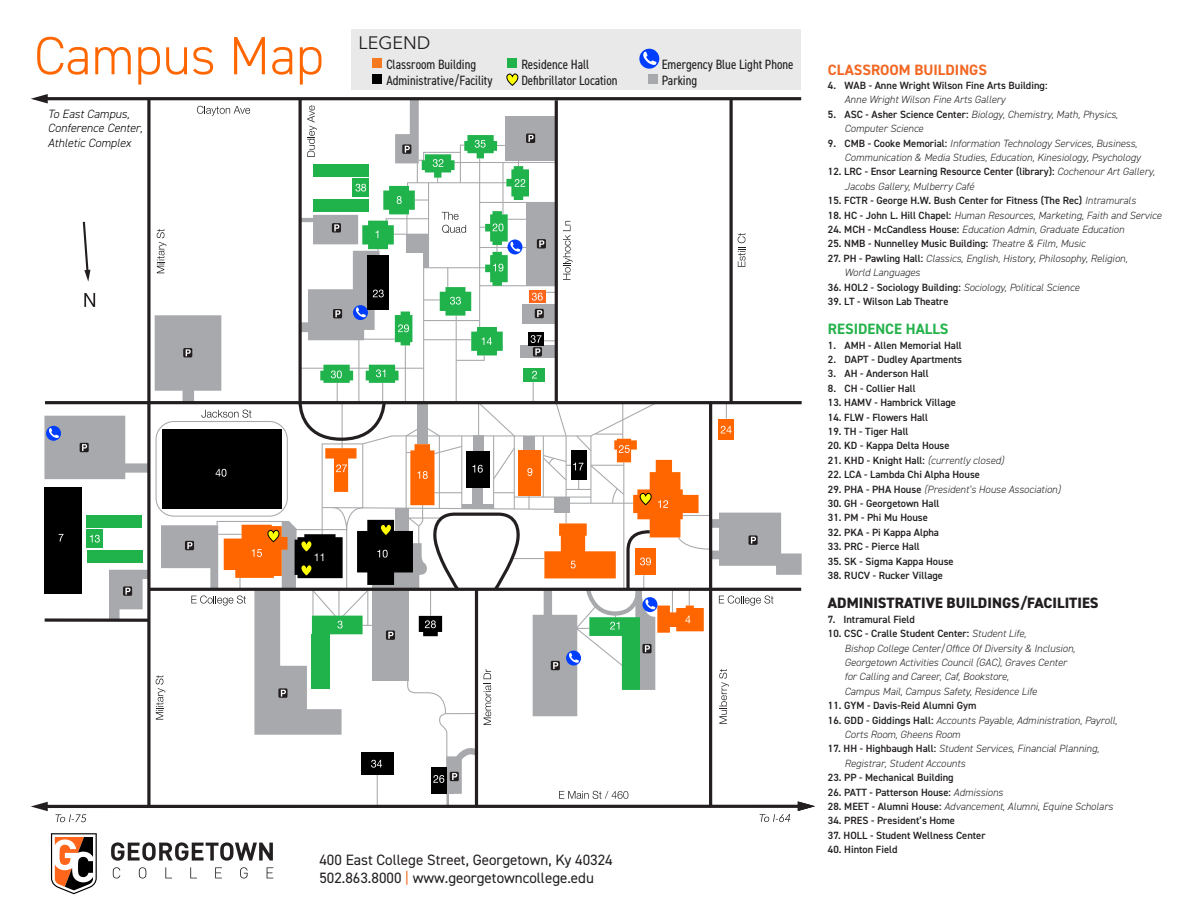
<style>
.page{position:relative;width:1188px;height:918px;background:#fff}
.page>*{position:absolute;margin:0;border:0;box-sizing:border-box;transform-origin:0 0}
.t1{font:300 54px "DIN2014";color:#f60}
.t2{font:18px "Avenir Next";color:#231f20}
.t3{font:15px/18px "DIN2014";color:#231f20}
.t4{font:800 15px "DIN2014";color:#231f20}
.t5{font:700 15px "DIN2014";color:#f26722}
.t6{font:700 15px "DIN2014";color:#24b24b}
.t7{font:condensed 13.5px "DIN2014";color:#231f20}
.t8{font:italic 300 12px/14.4px "DIN2014";color:#000}
.t9{font:italic 300 10.5px/14.4px "DIN2014";color:#231f20}
.t10{font:600 10.5px "DIN2014";color:#231f20}
.s1{color:#f26722}
.s2{font-weight:600;font-style:normal}
.s3{font-weight:300;font-style:italic}
</style>
<div class="page">
<div style="left:87px;top:515px;width:55px;height:13px;background:#20b24b"></div>
<div style="left:87px;top:550px;width:56px;height:12px;background:#20b24b"></div>
<svg style="left:82px;top:221px;width:8px;height:61px"></svg>
<svg style="left:84px;top:293px;width:11px;height:14px"></svg>
<hr style="left:45px;top:805px;width:756px;height:3px;background:#231f20">
<svg style="left:31px;top:802px;width:17px;height:9px"></svg>
<svg style="left:147px;top:100px;width:4px;height:705px;background:#4e4b4c"></svg>
<hr style="left:149px;top:588px;width:652px;height:3px;background:#231f20">
<hr style="left:45px;top:401px;width:757px;height:3px;background:#231f20">
<hr style="left:45px;top:97px;width:756px;height:3px;background:#231f20">
<svg style="left:31px;top:94px;width:17px;height:9px"></svg>
<svg style="left:45px;top:618px;width:104px;height:4px"></svg>
<svg style="left:55px;top:814px;width:31px;height:8px"></svg>
<div style="left:87px;top:530px;width:16px;height:18px;background:#20b24b"></div>
<svg style="left:90px;top:535px;width:10px;height:8px"></svg>
<svg style="left:109px;top:570px;width:40px;height:50px"></svg>
<div style="left:351px;top:29px;width:450px;height:61px;background:#e9e9e9"></div>
<div style="left:44px;top:488px;width:38px;height:106px;background:#000"></div>
<svg style="left:59px;top:534px;width:4px;height:7px"></svg>
<div style="left:372px;top:58px;width:10px;height:9px;background:#f47920"></div>
<div style="left:507px;top:58px;width:10px;height:9px;background:#20b24b"></div>
<div style="left:649px;top:75px;width:9px;height:9px;background:#a7a9ac"></div>
<div style="left:372px;top:75px;width:10px;height:9px;background:#000"></div>
<svg style="left:111px;top:842px;width:162px;height:19px"></svg>
<svg style="left:113px;top:867px;width:7px;height:12px"></svg>
<svg style="left:139px;top:867px;width:7px;height:12px"></svg>
<svg style="left:165px;top:867px;width:7px;height:11px"></svg>
<svg style="left:190px;top:867px;width:7px;height:11px"></svg>
<svg style="left:215px;top:867px;width:7px;height:11px"></svg>
<svg style="left:240px;top:867px;width:8px;height:12px"></svg>
<svg style="left:267px;top:867px;width:6px;height:11px"></svg>
<svg style="left:51px;top:833px;width:46px;height:61px"></svg>
<svg style="left:639px;top:49px;width:20px;height:20px"></svg>
<svg style="left:643px;top:52px;width:14px;height:13px"></svg>
<svg style="left:44px;top:416px;width:105px;height:63px"></svg>
<svg style="left:506px;top:73px;width:13px;height:13px"></svg>
<svg style="left:155px;top:97px;width:660px;height:725px"></svg>
<div style="left:156px;top:421px;width:132px;height:96px;border:1px solid #a7a9ac;border-radius:18px"></div>
<h1 class="t1" style="left:34px;top:23px;width:291px">Campus Map</h1>
<p class="t8" style="left:48px;top:107px;width:96px">To East Campus,<br>Conference Center,<br>Athletic Complex</p>
<h2 class="t2" style="left:359px;top:28px;width:73px">LEGEND</h2>
<p class="t7" style="left:386px;top:55px;width:91px">Classroom Building</p>
<p class="t7" style="left:521px;top:55px;width:69px">Residence Hall</p>
<p class="t7" style="left:662px;top:55px;width:133px">Emergency Blue Light Phone</p>
<p class="t7" style="left:386px;top:71px;width:108px">Administrative/Facility</p>
<p class="t7" style="left:521px;top:71px;width:98px">Defibrillator Location</p>
<p class="t7" style="left:662px;top:71px;width:37px">Parking</p>
<h3 class="t3" style="left:319px;top:851px;width:295px">400 East College Street, Georgetown, Ky 40324<br>502.863.8000 <span class="s1">|</span> www.georgetowncollege.edu</h3>
<h3 class="t5" style="left:828px;top:60px;width:161px">CLASSROOM BUILDINGS</h3>
<p class="t10" style="left:828px;top:78px;width:221px">4. WAB - Anne Wright Wilson Fine Arts Building:</p>
<p class="t9" style="left:845px;top:93px;width:162px">Anne Wright Wilson Fine Arts Gallery</p>
<p class="t9" style="left:845px;top:107px;width:275px;text-indent:-17px"><span class="s2">5. ASC - Asher Science Center:</span> Biology, Chemistry, Math, Physics,<br>Computer Science</p>
<p class="t9" style="left:845px;top:136px;width:298px;text-indent:-17px"><span class="s2">9. CMB - Cooke Memorial:</span> Information Technology Services, Business,<br>Communication &amp; Media Studies, Education, Kinesiology, Psychology</p>
<p class="t9" style="left:845px;top:165px;width:312px;text-indent:-17px"><span class="s2">12. LRC - Ensor Learning Resource Center (library):</span> Cochenour Art Gallery,<br>Jacobs Gallery, Mulberry Café</p>
<p class="t10" style="left:828px;top:194px;width:309px">15. FCTR - George H.W. Bush Center for Fitness (The Rec) <span class="s3">Intramurals</span></p>
<p class="t9" style="left:828px;top:208px;width:335px"><span class="s2">18. HC - John L. Hill Chapel:</span> Human Resources, Marketing, Faith and Service</p>
<p class="t9" style="left:828px;top:222px;width:298px"><span class="s2">24. MCH - McCandless House:</span> Education Admin, Graduate Education</p>
<p class="t10" style="left:828px;top:237px;width:259px">25. NMB - Nunnelley Music Building: <span class="s3">Theatre &amp; Film, Music</span></p>
<p class="t9" style="left:845px;top:251px;width:284px;text-indent:-17px"><span class="s2">27. PH - Pawling Hall:</span> Classics, English, History, Philosophy, Religion,<br>World Languages</p>
<p class="t10" style="left:828px;top:280px;width:253px">36. HOL2 - Sociology Building: <span class="s3">Sociology, Political Science</span></p>
<p class="t10" style="left:828px;top:294px;width:122px">39. LT - Wilson Lab Theatre</p>
<h3 class="t6" style="left:828px;top:319px;width:122px">RESIDENCE HALLS</h3>
<p class="t10" style="left:828px;top:338px;width:135px">1. AMH - Allen Memorial Hall</p>
<p class="t10" style="left:828px;top:353px;width:136px">2. DAPT - Dudley Apartments</p>
<p class="t10" style="left:828px;top:367px;width:102px">3. AH - Anderson Hall</p>
<p class="t10" style="left:828px;top:381px;width:89px">8. CH - Collier Hall</p>
<p class="t10" style="left:828px;top:396px;width:130px">13. HAMV - Hambrick Village</p>
<p class="t10" style="left:828px;top:410px;width:102px">14. FLW - Flowers Hall</p>
<p class="t10" style="left:828px;top:425px;width:82px">19. TH - Tiger Hall</p>
<p class="t10" style="left:828px;top:439px;width:123px">20. KD - Kappa Delta House</p>
<p class="t10" style="left:828px;top:453px;width:178px">21. KHD - Knight Hall: <span class="s3">(currently closed)</span></p>
<p class="t10" style="left:828px;top:468px;width:154px">22. LCA - Lambda Chi Alpha House</p>
<p class="t9" style="left:828px;top:482px;width:234px"><span class="s2">29. PHA - PHA House</span> (President’s House Association)</p>
<p class="t10" style="left:828px;top:496px;width:113px">30. GH - Georgetown Hall</p>
<p class="t10" style="left:828px;top:511px;width:101px">31. PM - Phi Mu House</p>
<p class="t10" style="left:828px;top:525px;width:113px">32. PKA - Pi Kappa Alpha</p>
<p class="t10" style="left:828px;top:540px;width:93px">33. PRC - Pierce Hall</p>
<p class="t10" style="left:828px;top:554px;width:127px">35. SK - Sigma Kappa House</p>
<p class="t10" style="left:828px;top:568px;width:117px">38. RUCV - Rucker Village</p>
<h3 class="t4" style="left:828px;top:593px;width:272px">ADMINISTRATIVE BUILDINGS/FACILITIES</h3>
<p class="t10" style="left:828px;top:612px;width:89px">7. Intramural Field</p>
<p class="t9" style="left:845px;top:626px;width:232px;text-indent:-17px"><span class="s2">10. CSC - Cralle Student Center:</span> Student Life,<br>Bishop College Center/Office Of Diversity &amp; Inclusion, Georgetown Activities Council (GAC), Graves Center for Calling and Career, Caf, Bookstore,<br>Campus Mail, Campus Safety, Residence Life</p>
<p class="t10" style="left:828px;top:699px;width:150px">11. GYM - Davis-Reid Alumni Gym</p>
<p class="t9" style="left:845px;top:713px;width:274px;text-indent:-17px"><span class="s2">16. GDD - Giddings Hall:</span> Accounts Payable, Administration, Payroll,<br>Corts Room, Gheens Room</p>
<p class="t9" style="left:845px;top:742px;width:256px;text-indent:-17px"><span class="s2">17. HH - Highbaugh Hall:</span> Student Services, Financial Planning,<br>Registrar, Student Accounts</p>
<p class="t10" style="left:828px;top:771px;width:127px">23. PP - Mechanical Building</p>
<p class="t10" style="left:828px;top:785px;width:177px">26. PATT - Patterson House: <span class="s3">Admissions</span></p>
<p class="t9" style="left:828px;top:799px;width:286px"><span class="s2">28. MEET - Alumni House:</span> Advancement, Alumni, Equine Scholars</p>
<p class="t10" style="left:828px;top:814px;width:129px">34. PRES - President’s Home</p>
<p class="t10" style="left:828px;top:828px;width:159px">37. HOLL - Student Wellness Center</p>
<p class="t10" style="left:828px;top:843px;width:71px">40. Hinton Field</p>
</div>
